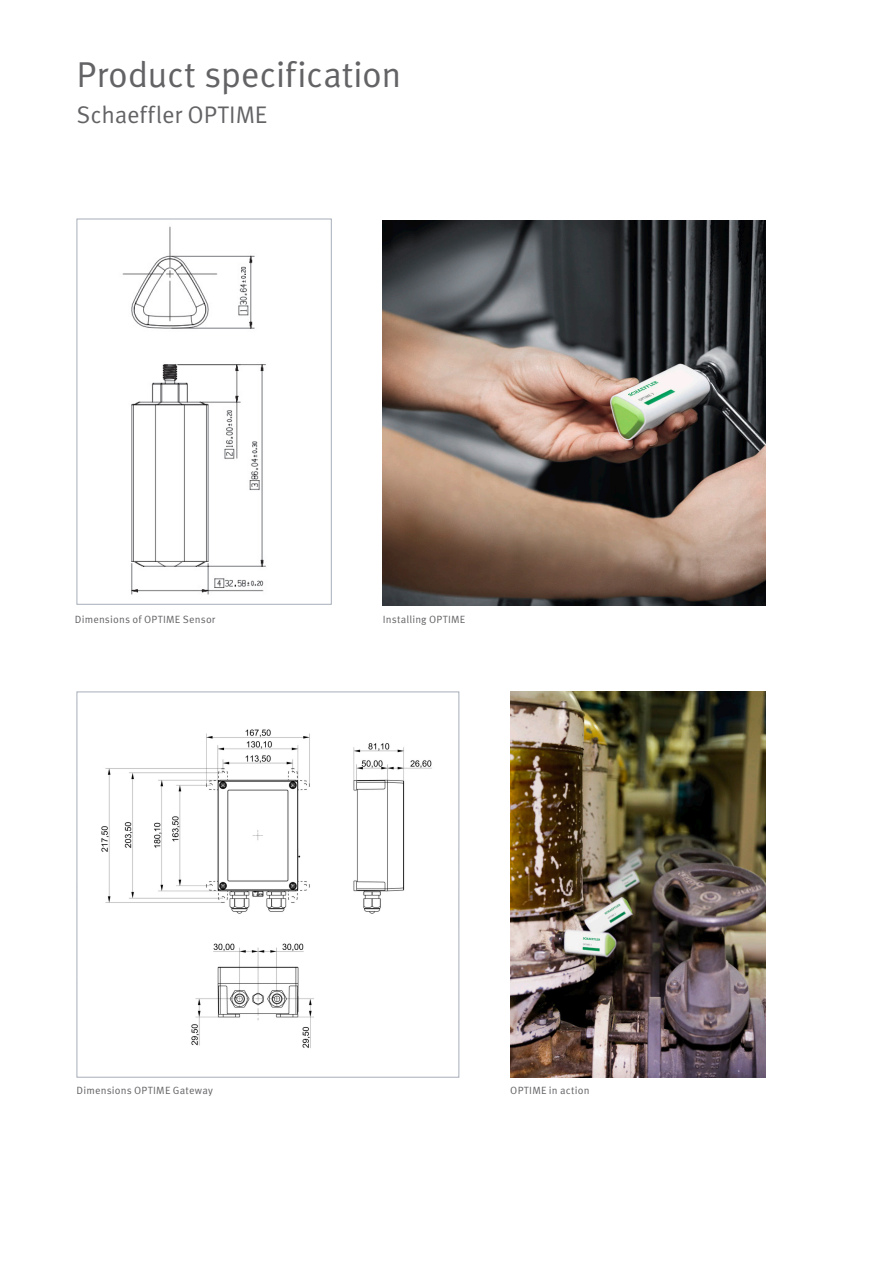
<style>
.page{position:relative;width:893px;height:1263px;background:#fff}
.page>*{position:absolute;margin:0;border:0;box-sizing:border-box;transform-origin:0 0}
.Headline__H1___24pt{font:36px "Schaeffler Meta";letter-spacing:-.01em;color:#636366}
.Subline__16pt_19pt{font:24px "Schaeffler Meta";letter-spacing:-.005em;color:#636366}
.Caption_1__7pt_9pt{font:10.5px "Schaeffler Meta";letter-spacing:.02em;color:#636366}
</style>
<div class="page">
<img style="left:96px;top:218px;width:229px;height:377px">
<div style="left:77px;top:219px;width:255px;height:386px;border:1px solid #a7aeb9"></div>
<img style="left:383px;top:221px;width:382px;height:385px">
<img style="left:101px;top:729px;width:331px;height:319px">
<div style="left:77px;top:691px;width:382px;height:386px;border:1px solid #a7aeb9"></div>
<img style="left:511px;top:692px;width:254px;height:385px">
<p class="Headline__H1___24pt" style="left:77px;top:53px;width:327px">Product specification</p>
<p class="Subline__16pt_19pt" style="left:77px;top:100px;width:192px">Schaeffler OPTIME</p>
<p class="Caption_1__7pt_9pt" style="left:75px;top:613px;width:142px">Dimensions of OPTIME Sensor</p>
<p class="Caption_1__7pt_9pt" style="left:383px;top:613px;width:84px">Installing OPTIME</p>
<p class="Caption_1__7pt_9pt" style="left:77px;top:1084px;width:138px">Dimensions OPTIME Gateway</p>
<p class="Caption_1__7pt_9pt" style="left:510px;top:1084px;width:81px">OPTIME in action</p>
</div>
